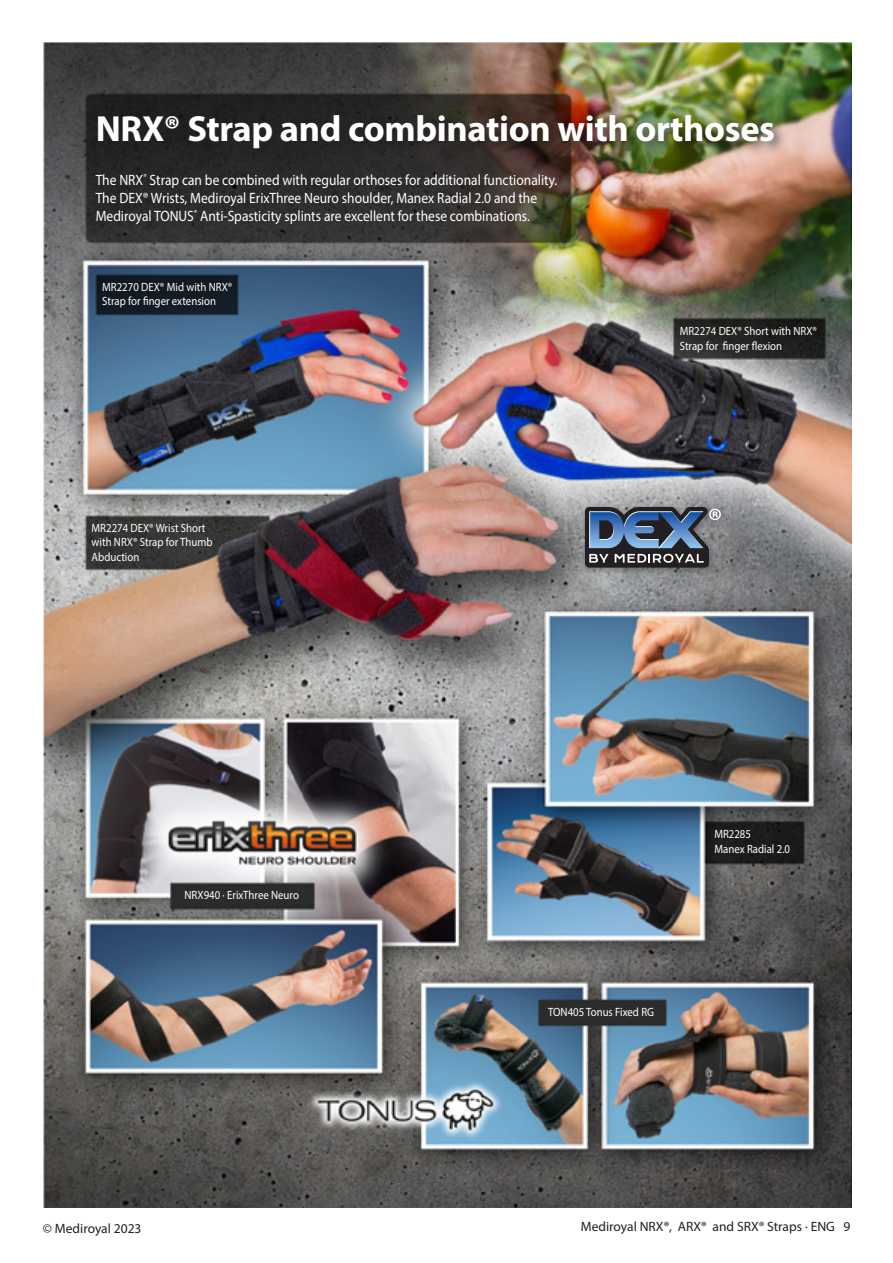
<style>
.page{position:relative;width:893px;height:1263px;background:#fff}
.page>*{position:absolute;margin:0;border:0;box-sizing:border-box;transform-origin:0 0}
.t1{font:700 36.45px "Myriad Pro";letter-spacing:-.01em;color:#fff}
.t2{font:15px/18px "Myriad Pro";color:#fff;scale:.9 1}
.t3{font:13.5px "Myriad Pro";color:#231f20}
.t4{font:12px/14.4px "Myriad Pro";color:#fff;scale:.9 1}
</style>
<div class="page">
<img style="left:43px;top:43px;width:808px;height:1165px">
<div style="left:93px;top:111px;width:694px;height:51px;background:#231f20;opacity:.65"></div>
<div style="left:580px;top:502px;width:137px;height:74px;background:#231f20;opacity:.4"></div>
<div style="left:703px;top:503px;width:25px;height:24px;background:#231f20;opacity:.4"></div>
<svg style="left:582px;top:503px;width:139px;height:65px;background:#576476"></svg>
<h1 class="t1" style="left:96px;top:105px;width:681px">NRX® Strap and combination with orthoses</h1>
<p class="t2" style="left:96px;top:170px;width:514px">The NRX<sup>®</sup> Strap can be combined with regular orthoses for additional functionality.<br>The DEX® Wrists, Mediroyal ErixThree Neuro shoulder, Manex Radial 2.0 and the<br>Mediroyal TONUS<sup>®</sup> Anti-Spasticity splints are excellent for these combinations.</p>
<p class="t4" style="left:102px;top:279px;width:146px">MR2270 DEX® Mid with NRX®<br>Strap for finger extension</p>
<p class="t4" style="left:92px;top:520px;width:136px">MR2274 DEX® Wrist Short with NRX® Strap for Thumb<br>Abduction</p>
<p class="t4" style="left:185px;top:888px;width:129px">NRX940 · ErixThree Neuro</p>
<p class="t4" style="left:680px;top:324px;width:154px">MR2274 DEX® Short with NRX®<br>Strap for finger flexion</p>
<p class="t4" style="left:714px;top:827px;width:86px">MR2285<br>Manex Radial 2.0</p>
<p class="t4" style="left:548px;top:1005px;width:119px">TON405 Tonus Fixed RG</p>
<p class="t3" style="left:43px;top:1220px;width:100px">© Mediroyal 2023</p>
<p class="t3" style="left:581px;top:1218px;width:271px">Mediroyal NRX®, ARX® and SRX® Straps · ENG 9</p>
</div>
